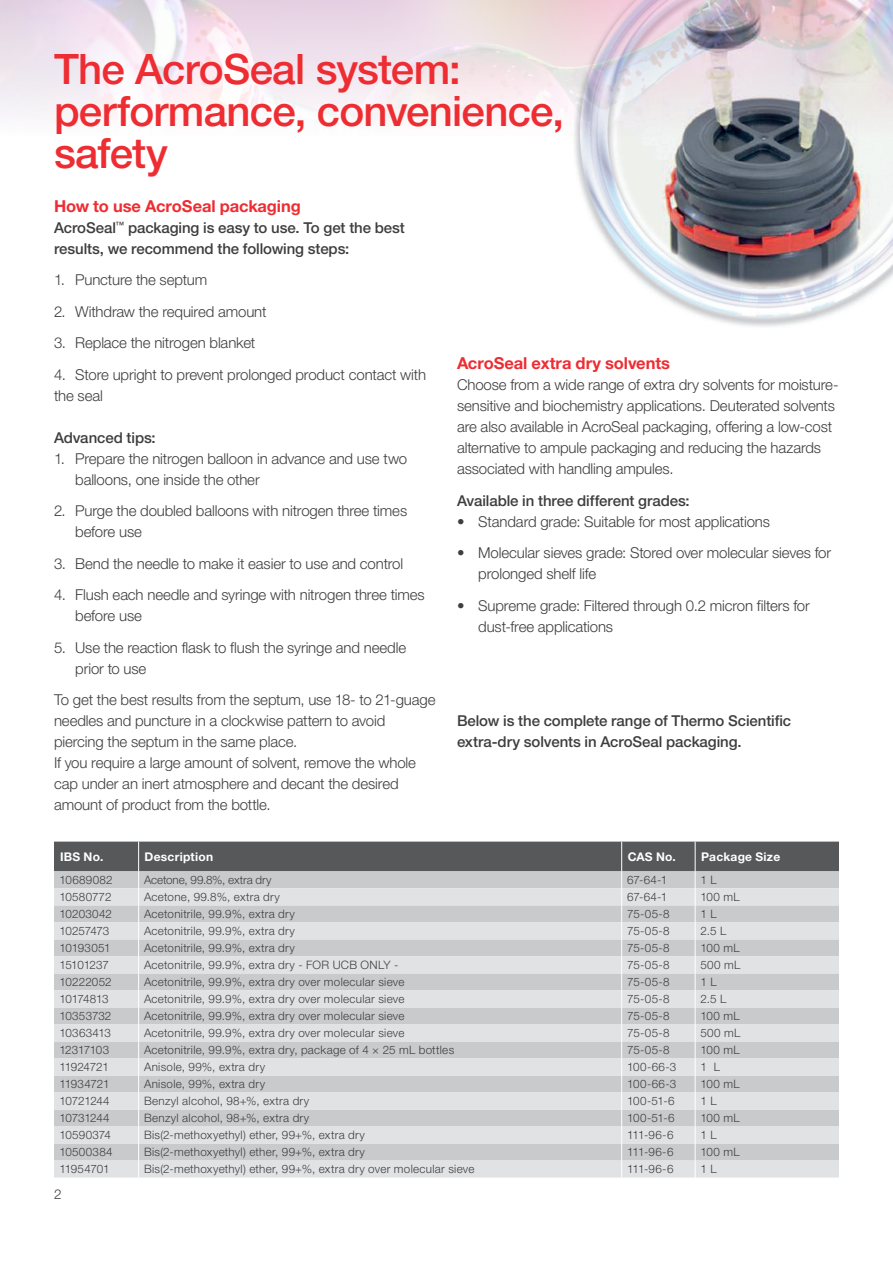
<style>
.page{position:relative;width:893px;height:1263px;background:#fff}
.page>*{position:absolute;margin:0;border:0;box-sizing:border-box;transform-origin:0 0}
.Headline{font:500 42px/42px "Helvetica Neue LTW1 G";letter-spacing:-.02em;color:#ee2d33}
.Headline-2{font:700 16.5px "Helvetica Neue LTW1 G";letter-spacing:-.005em;color:#ee2d33}
.Headline-3{font:300 15px/21px "Helvetica Neue LTW1 G";letter-spacing:-.01em;color:#3e3e3f}
.Headline-4{font:500 15px/21px "Helvetica Neue LTW1 G";letter-spacing:-.005em;color:#3e3e3f}
.Body__Copy{font:300 13.5px "Helvetica Neue LTW1 G";color:#3e3e3f}
.Title_Row_-_Left{font:700 12px "Helvetica Neue LTW1 G";letter-spacing:.02em;color:#fff}
.Table_Text_-_Left{font:300 11.7px "Helvetica Neue LTW1 G";letter-spacing:.025em;color:#3e3e3f}
.Table_Text_-_Left-2{font:300 11.7px "Helvetica Neue LTW1 G";letter-spacing:-.01em;color:#3e3e3f}
.Table_Text_-_Left-3{font:300 11.7px "Helvetica Neue LTW1 G";letter-spacing:-.035em;color:#3e3e3f}
.Table_Text_-_Left-4{font:300 11.7px "Helvetica Neue LTW1 G";letter-spacing:-.005em;color:#3e3e3f}
.Table_Text_-_Left-5{font:300 11.7px "Helvetica Neue LTW1 G";letter-spacing:-.015em;color:#3e3e3f}
.Table_Text_-_Left-6{font:300 11.7px "Helvetica Neue LTW1 G";letter-spacing:-.03em;color:#3e3e3f}
.Table_Text_-_Left-7{font:300 11.7px "Helvetica Neue LTW1 G";letter-spacing:-.02em;color:#3e3e3f}
</style>
<div class="page">
<img style="left:574px;top:138px;width:319px;height:189px">
<img style="left:0;top:0;width:893px;height:138px">
<svg style="left:54px;top:842px;width:785px;height:335px;background:#cacbcd"></svg>
<p class="Headline" style="left:54px;top:48px;width:512px">The AcroSeal system: performance, convenience, safety</p>
<p class="Headline-2" style="left:54px;top:195px;width:248px">How to use AcroSeal packaging</p>
<p class="Headline-4" style="left:54px;top:217px;width:352px">AcroSeal<sup>™</sup> packaging is easy to use. To get the best results, we recommend the following steps:</p>
<p class="Headline-3" style="left:54px;top:269px;width:155px">1. Puncture the septum</p>
<p class="Headline-3" style="left:54px;top:301px;width:214px">2. Withdraw the required amount</p>
<p class="Headline-3" style="left:54px;top:332px;width:203px">3. Replace the nitrogen blanket</p>
<p class="Headline-3" style="left:54px;top:364px;width:374px">4. Store upright to prevent prolonged product contact with the seal</p>
<p class="Headline-4" style="left:54px;top:427px;width:103px">Advanced tips:</p>
<p class="Headline-3" style="left:75px;top:448px;width:333px;text-indent:-21px">1. Prepare the nitrogen balloon in advance and use two balloons, one inside the other</p>
<p class="Headline-3" style="left:75px;top:500px;width:333px;text-indent:-21px">2. Purge the doubled balloons with nitrogen three times before use</p>
<p class="Headline-3" style="left:54px;top:553px;width:351px">3. Bend the needle to make it easier to use and control</p>
<p class="Headline-3" style="left:75px;top:584px;width:351px;text-indent:-21px">4. Flush each needle and syringe with nitrogen three times before use</p>
<p class="Headline-3" style="left:75px;top:637px;width:332px;text-indent:-21px">5. Use the reaction flask to flush the syringe and needle prior to use</p>
<p class="Headline-3" style="left:54px;top:689px;width:383px">To get the best results from the septum, use 18- to 21-guage needles and puncture in a clockwise pattern to avoid piercing the septum in the same place.</p>
<p class="Headline-3" style="left:54px;top:752px;width:363px">If you require a large amount of solvent, remove the whole cap under an inert atmosphere and decant the desired amount of product from the bottle.</p>
<p class="Headline-2" style="left:457px;top:353px;width:215px">AcroSeal extra dry solvents</p>
<p class="Headline-3" style="left:457px;top:374px;width:383px">Choose from a wide range of extra dry solvents for moisture&shy;sensitive and biochemistry applications. Deuterated solvents are also available in AcroSeal packaging, offering a low-cost alternative to ampule packaging and reducing the hazards associated with handling ampules.</p>
<p class="Headline-4" style="left:457px;top:490px;width:234px">Available in three different grades:</p>
<p class="Headline-3" style="left:457px;top:511px;width:314px">• Standard grade: Suitable for most applications</p>
<p class="Headline-3" style="left:478px;top:542px;width:354px;text-indent:-21px">• Molecular sieves grade: Stored over molecular sieves for prolonged shelf life</p>
<p class="Headline-3" style="left:478px;top:595px;width:333px;text-indent:-21px">• Supreme grade: Filtered through 0.2 micron filters for dust-free applications</p>
<p class="Headline-4" style="left:457px;top:710px;width:336px">Below is the complete range of Thermo Scientific extra-dry solvents in AcroSeal packaging.</p>
<p class="Title_Row_-_Left" style="left:60px;top:849px;width:45px">IBS No.</p>
<p class="Title_Row_-_Left" style="left:145px;top:849px;width:70px">Description</p>
<p class="Title_Row_-_Left" style="left:628px;top:849px;width:50px">CAS No.</p>
<p class="Title_Row_-_Left" style="left:701px;top:849px;width:81px">Package Size</p>
<p class="Table_Text_-_Left" style="left:59px;top:873px;width:55px">10689082</p>
<p class="Table_Text_-_Left-4" style="left:144px;top:873px;width:129px">Acetone, 99.8%, extra dry</p>
<p class="Table_Text_-_Left" style="left:627px;top:873px;width:42px">67-64-1</p>
<p class="Table_Text_-_Left" style="left:700px;top:873px;width:18px">1 L</p>
<p class="Table_Text_-_Left" style="left:59px;top:890px;width:54px">10580772</p>
<p class="Table_Text_-_Left" style="left:144px;top:890px;width:137px">Acetone, 99.8%, extra dry</p>
<p class="Table_Text_-_Left" style="left:627px;top:890px;width:42px">67-64-1</p>
<p class="Table_Text_-_Left" style="left:700px;top:890px;width:41px">100 mL</p>
<p class="Table_Text_-_Left" style="left:59px;top:907px;width:54px">10203042</p>
<p class="Table_Text_-_Left" style="left:144px;top:907px;width:152px">Acetonitrile, 99.9%, extra dry</p>
<p class="Table_Text_-_Left" style="left:627px;top:907px;width:44px">75-05-8</p>
<p class="Table_Text_-_Left" style="left:700px;top:907px;width:18px">1 L</p>
<p class="Table_Text_-_Left-2" style="left:59px;top:924px;width:51px">10257473</p>
<p class="Table_Text_-_Left" style="left:144px;top:924px;width:152px">Acetonitrile, 99.9%, extra dry</p>
<p class="Table_Text_-_Left" style="left:627px;top:924px;width:44px">75-05-8</p>
<p class="Table_Text_-_Left" style="left:700px;top:924px;width:27px">2.5 L</p>
<p class="Table_Text_-_Left-2" style="left:59px;top:941px;width:53px">10193051</p>
<p class="Table_Text_-_Left" style="left:144px;top:941px;width:152px">Acetonitrile, 99.9%, extra dry</p>
<p class="Table_Text_-_Left" style="left:627px;top:941px;width:44px">75-05-8</p>
<p class="Table_Text_-_Left" style="left:700px;top:941px;width:41px">100 mL</p>
<p class="Table_Text_-_Left-3" style="left:59px;top:958px;width:51px">15101237</p>
<p class="Table_Text_-_Left" style="left:144px;top:958px;width:256px">Acetonitrile, 99.9%, extra dry - FOR UCB ONLY -</p>
<p class="Table_Text_-_Left" style="left:627px;top:958px;width:44px">75-05-8</p>
<p class="Table_Text_-_Left" style="left:700px;top:958px;width:41px">500 mL</p>
<p class="Table_Text_-_Left" style="left:59px;top:975px;width:54px">10222052</p>
<p class="Table_Text_-_Left" style="left:144px;top:975px;width:262px">Acetonitrile, 99.9%, extra dry over molecular sieve</p>
<p class="Table_Text_-_Left" style="left:627px;top:975px;width:44px">75-05-8</p>
<p class="Table_Text_-_Left" style="left:700px;top:975px;width:18px">1 L</p>
<p class="Table_Text_-_Left-3" style="left:59px;top:992px;width:51px">10174813</p>
<p class="Table_Text_-_Left" style="left:144px;top:992px;width:262px">Acetonitrile, 99.9%, extra dry over molecular sieve</p>
<p class="Table_Text_-_Left" style="left:627px;top:992px;width:44px">75-05-8</p>
<p class="Table_Text_-_Left" style="left:700px;top:992px;width:27px">2.5 L</p>
<p class="Table_Text_-_Left" style="left:59px;top:1009px;width:54px">10353732</p>
<p class="Table_Text_-_Left" style="left:144px;top:1009px;width:262px">Acetonitrile, 99.9%, extra dry over molecular sieve</p>
<p class="Table_Text_-_Left" style="left:627px;top:1009px;width:44px">75-05-8</p>
<p class="Table_Text_-_Left" style="left:700px;top:1009px;width:41px">100 mL</p>
<p class="Table_Text_-_Left" style="left:59px;top:1026px;width:53px">10363413</p>
<p class="Table_Text_-_Left" style="left:144px;top:1026px;width:262px">Acetonitrile, 99.9%, extra dry over molecular sieve</p>
<p class="Table_Text_-_Left" style="left:627px;top:1026px;width:44px">75-05-8</p>
<p class="Table_Text_-_Left" style="left:700px;top:1026px;width:41px">500 mL</p>
<p class="Table_Text_-_Left-3" style="left:59px;top:1043px;width:51px">12317103</p>
<p class="Table_Text_-_Left" style="left:144px;top:1043px;width:312px">Acetonitrile, 99.9%, extra dry, package of 4 × 25 mL bottles</p>
<p class="Table_Text_-_Left" style="left:627px;top:1043px;width:44px">75-05-8</p>
<p class="Table_Text_-_Left" style="left:700px;top:1043px;width:41px">100 mL</p>
<p class="Table_Text_-_Left-6" style="left:59px;top:1060px;width:51px">11924721</p>
<p class="Table_Text_-_Left" style="left:144px;top:1060px;width:123px">Anisole, 99%, extra dry</p>
<p class="Table_Text_-_Left" style="left:627px;top:1060px;width:51px">100-66-3</p>
<p class="Table_Text_-_Left" style="left:700px;top:1060px;width:21px">1 L</p>
<p class="Table_Text_-_Left-5" style="left:59px;top:1077px;width:52px">11934721</p>
<p class="Table_Text_-_Left" style="left:144px;top:1077px;width:123px">Anisole, 99%, extra dry</p>
<p class="Table_Text_-_Left" style="left:627px;top:1077px;width:51px">100-66-3</p>
<p class="Table_Text_-_Left" style="left:700px;top:1077px;width:41px">100 mL</p>
<p class="Table_Text_-_Left-5" style="left:59px;top:1094px;width:52px">10721244</p>
<p class="Table_Text_-_Left" style="left:144px;top:1094px;width:167px">Benzyl alcohol, 98+%, extra dry</p>
<p class="Table_Text_-_Left" style="left:627px;top:1094px;width:49px">100-51-6</p>
<p class="Table_Text_-_Left" style="left:700px;top:1094px;width:18px">1 L</p>
<p class="Table_Text_-_Left-7" style="left:59px;top:1111px;width:52px">10731244</p>
<p class="Table_Text_-_Left" style="left:144px;top:1111px;width:167px">Benzyl alcohol, 98+%, extra dry</p>
<p class="Table_Text_-_Left" style="left:627px;top:1111px;width:49px">100-51-6</p>
<p class="Table_Text_-_Left" style="left:700px;top:1111px;width:41px">100 mL</p>
<p class="Table_Text_-_Left" style="left:59px;top:1128px;width:53px">10590374</p>
<p class="Table_Text_-_Left" style="left:144px;top:1128px;width:222px">Bis(2-methoxyethyl) ether, 99+%, extra dry</p>
<p class="Table_Text_-_Left" style="left:627px;top:1128px;width:48px">111-96-6</p>
<p class="Table_Text_-_Left" style="left:700px;top:1128px;width:18px">1 L</p>
<p class="Table_Text_-_Left" style="left:59px;top:1145px;width:55px">10500384</p>
<p class="Table_Text_-_Left" style="left:144px;top:1145px;width:222px">Bis(2-methoxyethyl) ether, 99+%, extra dry</p>
<p class="Table_Text_-_Left" style="left:627px;top:1145px;width:48px">111-96-6</p>
<p class="Table_Text_-_Left" style="left:700px;top:1145px;width:41px">100 mL</p>
<p class="Table_Text_-_Left-2" style="left:59px;top:1162px;width:52px">11954701</p>
<p class="Table_Text_-_Left" style="left:144px;top:1162px;width:332px">Bis(2-methoxyethyl) ether, 99+%, extra dry over molecular sieve</p>
<p class="Table_Text_-_Left" style="left:627px;top:1162px;width:48px">111-96-6</p>
<p class="Table_Text_-_Left" style="left:700px;top:1162px;width:18px">1 L</p>
<p class="Body__Copy" style="left:54px;top:1185px;width:9px">2</p>
</div>
